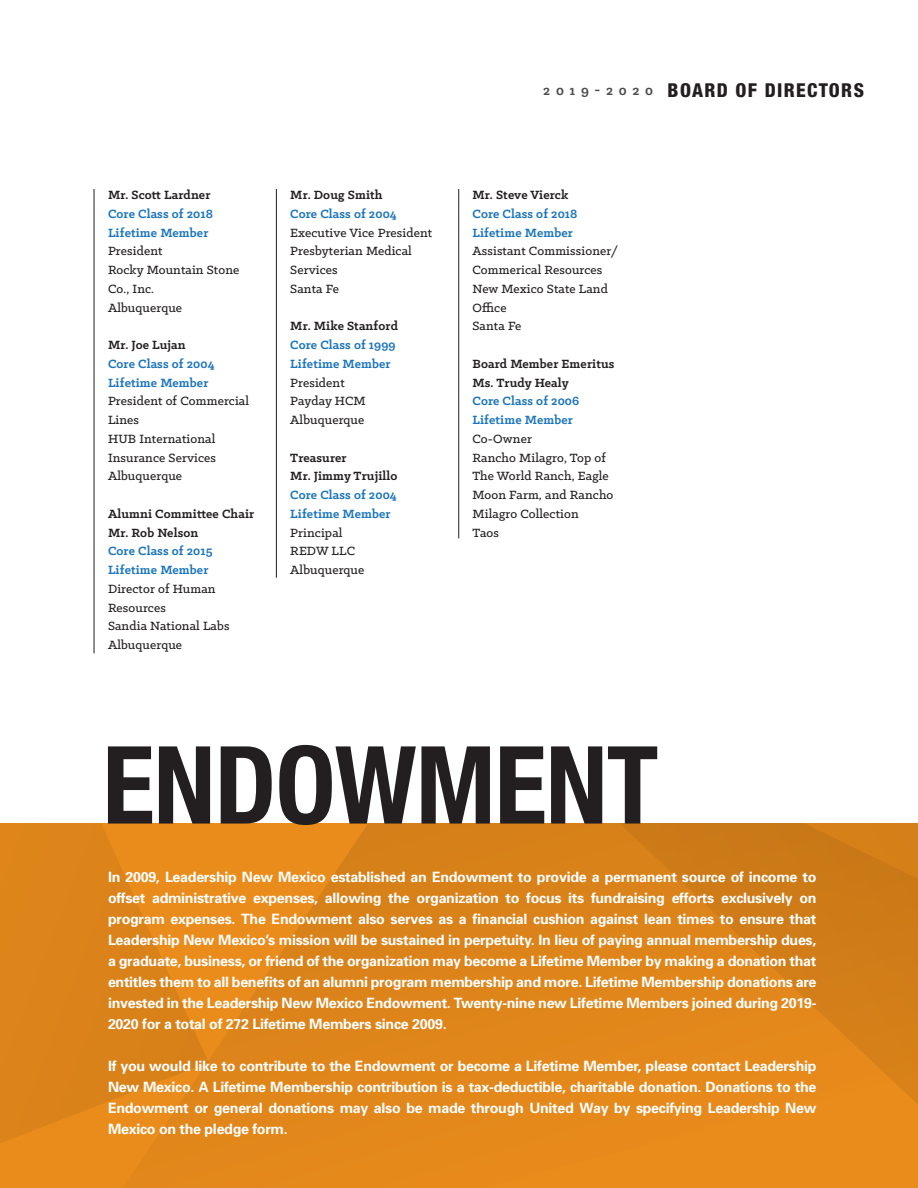
<style>
.page{position:relative;width:918px;height:1188px;background:#fff}
.page>*{position:absolute;margin:0;border:0;box-sizing:border-box;transform-origin:0 0}
.t1{font:700 condensed 108px "Helvetica Neue";letter-spacing:-.01em;color:#231f20}
.t2{font:800 condensed 19.2px "Helvetica Neue";letter-spacing:.07em;color:#231f20}
.t3{font:700 14.25px/21px "Univers";letter-spacing:-.02em;color:#fff;text-align:justify}
.t4{font:500 13.5px/18.8px "Klinic Slab";letter-spacing:.01em;color:#231f20}
.t5{font:700 13.5px/18.8px "Klinic Slab";letter-spacing:.01em;color:#1c75bc}
.t6{font:700 13.5px/18.8px "Klinic Slab";letter-spacing:.01em;color:#231f20}
.s1{font-family:"Klinic Slab";font-weight:700;font-stretch:normal;font-size:15px;color:#4d4d4f}
</style>
<div class="page">
<svg style="left:0;top:824px;width:45px;height:364px;background:#de851a"></svg>
<svg style="left:45px;top:824px;width:873px;height:364px;background:#de851a"></svg>
<hr style="left:458px;top:189px;width:1px;height:349px;background:#231f20">
<hr style="left:276px;top:189px;width:1px;height:389px;background:#231f20">
<hr style="left:94px;top:189px;width:1px;height:464px;background:#231f20">
<p class="t6" style="left:108px;top:185px;width:104px">Mr. Scott Lardner</p>
<p class="t5" style="left:108px;top:204px;width:106px">Core Class of 2018<br>Lifetime Member</p>
<p class="t4" style="left:108px;top:241px;width:133px">President<br>Rocky Mountain Stone<br>Co., Inc.<br>Albuquerque</p>
<p class="t6" style="left:108px;top:335px;width:79px">Mr. Joe Lujan</p>
<p class="t5" style="left:108px;top:354px;width:108px">Core Class of 2004<br>Lifetime Member</p>
<p class="t4" style="left:108px;top:392px;width:143px">President of Commercial<br>Lines<br>HUB International<br>Insurance Services<br>Albuquerque</p>
<p class="t6" style="left:108px;top:504px;width:148px">Alumni Committee Chair<br>Mr. Rob Nelson</p>
<p class="t5" style="left:108px;top:542px;width:106px">Core Class of 2015<br>Lifetime Member</p>
<p class="t4" style="left:108px;top:579px;width:123px">Director of Human<br>Resources<br>Sandia National Labs<br>Albuquerque</p>
<p class="t6" style="left:290px;top:185px;width:94px">Mr. Doug Smith</p>
<p class="t5" style="left:290px;top:204px;width:108px">Core Class of 2004</p>
<p class="t4" style="left:290px;top:223px;width:143px">Executive Vice President<br>Presbyterian Medical<br>Services<br>Santa Fe</p>
<p class="t6" style="left:290px;top:317px;width:109px">Mr. Mike Stanford</p>
<p class="t5" style="left:290px;top:335px;width:107px">Core Class of 1999<br>Lifetime Member</p>
<p class="t4" style="left:290px;top:373px;width:77px">President<br>Payday HCM<br>Albuquerque</p>
<p class="t6" style="left:290px;top:448px;width:109px">Treasurer<br>Mr. Jimmy Trujillo</p>
<p class="t5" style="left:290px;top:485px;width:108px">Core Class of 2004<br>Lifetime Member</p>
<p class="t4" style="left:290px;top:523px;width:76px">Principal<br>REDW LLC<br>Albuquerque</p>
<h2 class="t2" style="left:543px;top:78px;width:322px"><span class="s1">2 0 1 9 - 2 0 2 0</span> BOARD OF DIRECTORS</h2>
<p class="t6" style="left:472px;top:185px;width:97px">Mr. Steve Vierck</p>
<p class="t5" style="left:472px;top:204px;width:106px">Core Class of 2018<br>Lifetime Member</p>
<p class="t4" style="left:472px;top:242px;width:147px">Assistant Commissioner/<br>Commerical Resources<br>New Mexico State Land<br>Office<br>Santa Fe</p>
<p class="t6" style="left:472px;top:354px;width:143px">Board Member Emeritus<br>Ms. Trudy Healy</p>
<p class="t5" style="left:472px;top:392px;width:108px">Core Class of 2006<br>Lifetime Member</p>
<p class="t4" style="left:472px;top:429px;width:142px">Co-Owner<br>Rancho Milagro, Top of<br>The World Ranch, Eagle<br>Moon Farm, and Rancho<br>Milagro Collection<br>Taos</p>
<h1 class="t1" style="left:103px;top:720px;width:557px">ENDOWMENT</h1>
<p class="t3" style="left:108px;top:866px;width:710px">In 2009, Leadership New Mexico established an Endowment to provide a permanent source of income to offset administrative expenses, allowing the organization to focus its fundraising efforts exclusively on program expenses. The Endowment also serves as a financial cushion against lean times to ensure that Leadership New Mexico’s mission will be sustained in perpetuity. In lieu of paying annual membership dues, a graduate, business, or friend of the organization may become a Lifetime Member by making a donation that entitles them to all benefits of an alumni program membership and more. Lifetime Membership donations are invested in the Leadership New Mexico Endowment. Twenty-nine new Lifetime Members joined during 2019- 2020 for a total of 272 Lifetime Members since 2009.</p>
<p class="t3" style="left:108px;top:1055px;width:710px">If you would like to contribute to the Endowment or become a Lifetime Member, please contact Leadership New Mexico. A Lifetime Membership contribution is a tax-deductible, charitable donation. Donations to the Endowment or general donations may also be made through United Way by specifying Leadership New Mexico on the pledge form.</p>
</div>
